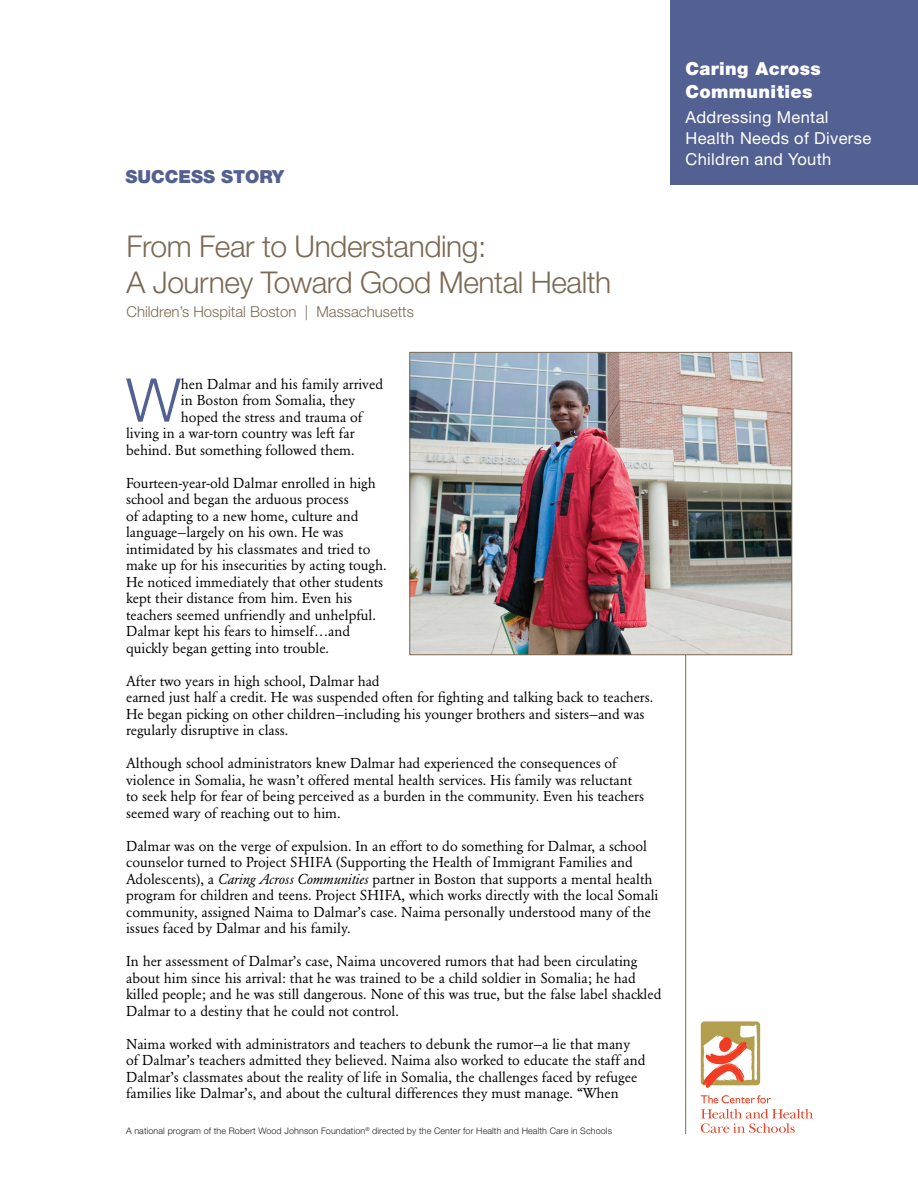
<style>
.page{position:relative;width:918px;height:1188px;background:#fff}
.page>*{position:absolute;margin:0;border:0;box-sizing:border-box;transform-origin:0 0}
.t1{font:300 60.45px "Helvetica Neue LT";color:#536192}
.head_1{font:300 30px/36px "Helvetica Neue LT";letter-spacing:-.015em;color:#7c6954}
.t2{font:900 18px "Helvetica Neue LT";letter-spacing:.02em;color:#fff}
.t3{font:900 18px "Helvetica Neue LT";color:#536192}
.t4{font:16.5px/21px "Helvetica Neue LT";letter-spacing:.02em;color:#fff}
.subhead{font:300 15px "Helvetica Neue LT";color:#7c6954}
.t5{font:14.25px/16.5px "Garamond BE";color:#000}
.foot{font:300 9px "Helvetica Neue LT";letter-spacing:.01em;color:#231f20}
.s1{font-style:italic}
</style>
<div class="page">
<div style="left:670px;top:0;width:248px;height:184px;background:#536192"></div>
<svg style="left:701px;top:1095px;width:70px;height:8px"></svg>
<svg style="left:701px;top:1109px;width:112px;height:24px"></svg>
<div style="left:701px;top:1021px;width:59px;height:64px;background:#b29f4d;border-radius:4px"></div>
<svg style="left:703px;top:1025px;width:55px;height:63px"></svg>
<hr style="left:685px;top:454px;width:1px;height:680px;background:#7c6954">
<img style="left:412px;top:354px;width:378px;height:299px">
<div style="left:410px;top:352px;width:382px;height:303px;border:1px solid #7c6954"></div>
<p class="t3" style="left:126px;top:165px;width:160px">SUCCESS STORY</p>
<p class="head_1" style="left:126px;top:227px;width:486px">From Fear to Understanding:<br>A Journey Toward Good Mental Health</p>
<p class="subhead" style="left:126px;top:302px;width:289px">Children’s Hospital Boston | Massachusetts</p>
<p class="t1" style="left:126px;top:363px;width:56px">W</p>
<p class="t5" style="left:181px;top:376px;width:204px">hen Dalmar and his family arrived</p>
<p class="t5" style="left:181px;top:392px;width:176px">in Boston from Somalia, they</p>
<p class="t5" style="left:181px;top:409px;width:183px">hoped the stress and trauma of</p>
<p class="t5" style="left:126px;top:425px;width:230px">living in a war-torn country was left far</p>
<p class="t5" style="left:126px;top:442px;width:230px">behind. But something followed them.</p>
<p class="t5" style="left:126px;top:475px;width:262px">Fourteen-year-old Dalmar enrolled in high school and began the arduous process<br>of adapting to a new home, culture and language—largely on his own. He was intimidated by his classmates and tried to make up for his insecurities by acting tough.<br>He noticed immediately that other students kept their distance from him. Even his teachers seemed unfriendly and unhelpful.<br>Dalmar kept his fears to himself…and quickly began getting into trouble.</p>
<p class="t5" style="left:126px;top:673px;width:529px">After two years in high school, Dalmar had<br>earned just half a credit. He was suspended often for fighting and talking back to teachers.<br>He began picking on other children—including his younger brothers and sisters—and was regularly disruptive in class.</p>
<p class="t5" style="left:126px;top:755px;width:519px">Although school administrators knew Dalmar had experienced the consequences of violence in Somalia, he wasn’t offered mental health services. His family was reluctant to seek help for fear of being perceived as a burden in the community. Even his teachers seemed wary of reaching out to him.</p>
<p class="t5" style="left:126px;top:838px;width:534px">Dalmar was on the verge of expulsion. In an effort to do something for Dalmar, a school counselor turned to Project SHIFA (Supporting the Health of Immigrant Families and Adolescents), a <span class="s1">Caring Across Communities</span> partner in Boston that supports a mental health program for children and teens. Project SHIFA, which works directly with the local Somali community, assigned Naima to Dalmar’s case. Naima personally understood many of the issues faced by Dalmar and his family.</p>
<p class="t5" style="left:126px;top:953px;width:537px">In her assessment of Dalmar’s case, Naima uncovered rumors that had been circulating about him since his arrival: that he was trained to be a child soldier in Somalia; he had killed people; and he was still dangerous. None of this was true, but the false label shackled Dalmar to a destiny that he could not control.</p>
<p class="t5" style="left:126px;top:1036px;width:521px">Naima worked with administrators and teachers to debunk the rumor—a lie that many of Dalmar’s teachers admitted they believed. Naima also worked to educate the staff and Dalmar’s classmates about the reality of life in Somalia, the challenges faced by refugee families like Dalmar’s, and about the cultural differences they must manage. “When</p>
<p class="foot" style="left:126px;top:1126px;width:488px">A national program of the Robert Wood Johnson Foundation<sup>®</sup> directed by the Center for Health and Health Care in Schools</p>
<p class="t2" style="left:686px;top:58px;width:137px">Caring Across</p>
<p class="t2" style="left:686px;top:81px;width:128px">Communities</p>
<p class="t4" style="left:686px;top:106px;width:187px">Addressing Mental<br>Health Needs of Diverse<br>Children and Youth</p>
</div>
